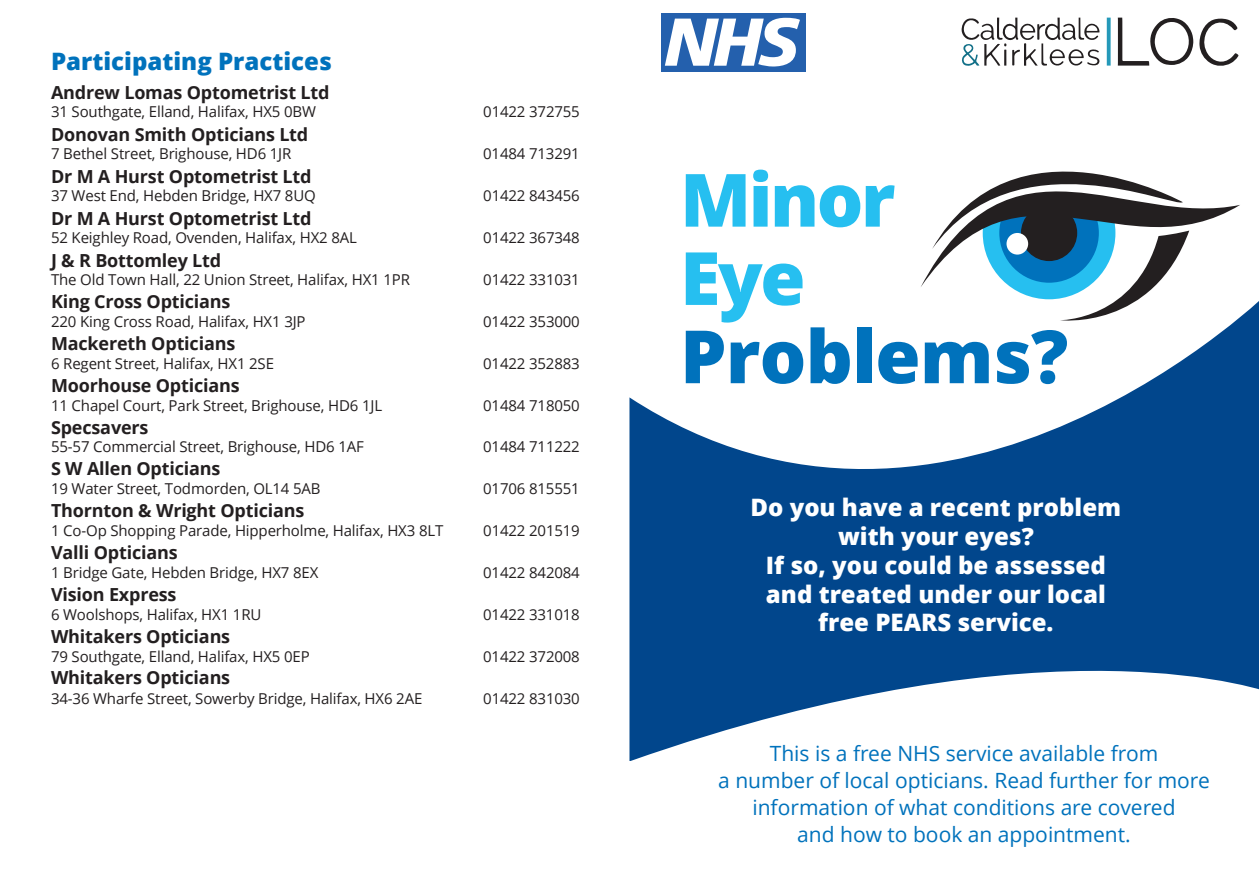
<style>
.page{position:relative;width:1259px;height:893px;background:#fff}
.page>*{position:absolute;margin:0;border:0;box-sizing:border-box;transform-origin:0 0}
.t1{font:800 73.5px "Open Sans";letter-spacing:-.01em;color:#0072bc}
.t2{font:800 73.5px/78.3px "Open Sans";letter-spacing:-.035em;color:#26bff0}
.t3{font:800 24px/28.8px "Open Sans";color:#fff;text-align:center}
.t4{font:800 24px "Open Sans";color:#0072bc}
.t5{font:21px/27px "Open Sans";color:#0072bc;text-align:center}
.t6{font:700 18px "Open Sans";letter-spacing:-.01em;color:#231f20}
.t7{font:15px "Open Sans";letter-spacing:-.01em;color:#231f20}
</style>
<div class="page">
<svg style="left:629px;top:301px;width:630px;height:310px;fill:#01468c"></svg>
<svg style="left:629px;top:611px;width:630px;height:150px;fill:#01468c"></svg>
<svg style="left:920px;top:171px;width:320px;height:150px"></svg>
<svg style="left:1106px;top:18px;width:4px;height:48px"></svg>
<svg style="left:961px;top:18px;width:139px;height:48px"></svg>
<svg style="left:1117px;top:17px;width:122px;height:49px"></svg>
<div style="left:661px;top:13px;width:144px;height:58px;background:#2460ad"></div>
<svg style="left:665px;top:18px;width:135px;height:49px"></svg>
<h2 class="t4" style="left:51px;top:43px;width:282px">Participating Practices</h2>
<p class="t6" style="left:51px;top:80px;width:280px">Andrew Lomas Optometrist Ltd</p>
<p class="t6" style="left:51px;top:122px;width:259px">Donovan Smith Opticians Ltd</p>
<p class="t6" style="left:51px;top:164px;width:262px">Dr M A Hurst Optometrist Ltd</p>
<p class="t6" style="left:51px;top:206px;width:262px">Dr M A Hurst Optometrist Ltd</p>
<p class="t7" style="left:51px;top:102px;width:266px">31 Southgate, Elland, Halifax, HX5 0BW</p>
<p class="t7" style="left:483px;top:102px;width:98px">01422 372755</p>
<p class="t7" style="left:51px;top:144px;width:242px">7 Bethel Street, Brighouse, HD6 1JR</p>
<p class="t7" style="left:483px;top:144px;width:98px">01484 713291</p>
<p class="t7" style="left:51px;top:185px;width:266px">37 West End, Hebden Bridge, HX7 8UQ</p>
<p class="t7" style="left:483px;top:185px;width:98px">01422 843456</p>
<p class="t7" style="left:51px;top:227px;width:307px">52 Keighley Road, Ovenden, Halifax, HX2 8AL</p>
<p class="t7" style="left:483px;top:227px;width:98px">01422 367348</p>
<p class="t6" style="left:51px;top:247px;width:172px">J &amp; R Bottomley Ltd</p>
<p class="t7" style="left:51px;top:269px;width:360px">The Old Town Hall, 22 Union Street, Halifax, HX1 1PR</p>
<p class="t7" style="left:483px;top:269px;width:98px">01422 331031</p>
<p class="t7" style="left:51px;top:311px;width:256px">220 King Cross Road, Halifax, HX1 3JP</p>
<p class="t7" style="left:483px;top:311px;width:98px">01422 353000</p>
<p class="t7" style="left:51px;top:353px;width:224px">6 Regent Street, Halifax, HX1 2SE</p>
<p class="t7" style="left:483px;top:353px;width:98px">01422 352883</p>
<p class="t7" style="left:51px;top:395px;width:333px">11 Chapel Court, Park Street, Brighouse, HD6 1JL</p>
<p class="t7" style="left:483px;top:395px;width:98px">01484 718050</p>
<p class="t7" style="left:51px;top:437px;width:314px">55-57 Commercial Street, Brighouse, HD6 1AF</p>
<p class="t7" style="left:483px;top:437px;width:98px">01484 711222</p>
<p class="t7" style="left:51px;top:479px;width:271px">19 Water Street, Todmorden, OL14 5AB</p>
<p class="t7" style="left:483px;top:479px;width:98px">01706 815551</p>
<p class="t7" style="left:51px;top:520px;width:394px">1 Co-Op Shopping Parade, Hipperholme, Halifax, HX3 8LT</p>
<p class="t7" style="left:483px;top:520px;width:98px">01422 201519</p>
<p class="t7" style="left:51px;top:562px;width:269px">1 Bridge Gate, Hebden Bridge, HX7 8EX</p>
<p class="t7" style="left:483px;top:562px;width:98px">01422 842084</p>
<p class="t7" style="left:51px;top:604px;width:212px">6 Woolshops, Halifax, HX1 1RU</p>
<p class="t7" style="left:483px;top:604px;width:98px">01422 331018</p>
<p class="t7" style="left:51px;top:646px;width:260px">79 Southgate, Elland, Halifax, HX5 0EP</p>
<p class="t7" style="left:483px;top:646px;width:98px">01422 372008</p>
<p class="t7" style="left:51px;top:688px;width:373px">34-36 Wharfe Street, Sowerby Bridge, Halifax, HX6 2AE</p>
<p class="t7" style="left:483px;top:688px;width:98px">01422 831030</p>
<p class="t6" style="left:51px;top:289px;width:181px">King Cross Opticians</p>
<p class="t6" style="left:51px;top:331px;width:186px">Mackereth Opticians</p>
<p class="t6" style="left:51px;top:373px;width:190px">Moorhouse Opticians</p>
<p class="t6" style="left:51px;top:414px;width:99px">Specsavers</p>
<p class="t6" style="left:51px;top:456px;width:171px">S W Allen Opticians</p>
<p class="t6" style="left:51px;top:498px;width:255px">Thornton &amp; Wright Opticians</p>
<p class="t6" style="left:51px;top:540px;width:128px">Valli Opticians</p>
<p class="t6" style="left:51px;top:582px;width:127px">Vision Express</p>
<p class="t6" style="left:51px;top:623px;width:181px">Whitakers Opticians</p>
<p class="t6" style="left:51px;top:665px;width:181px">Whitakers Opticians</p>
<h1 class="t2" style="left:680px;top:157px;width:217px">Minor<br>Eye</h1>
<h1 class="t1" style="left:680px;top:301px;width:390px">Problems?</h1>
<h2 class="t3" style="left:750px;top:492px;width:372px">Do you have a recent problem with your eyes?<br>If so, you could be assessed and treated under our local free PEARS service.</h2>
<h3 class="t5" style="left:718px;top:739px;width:493px">This is a free NHS service available from<br>a number of local opticians. Read further for more information of what conditions are covered<br>and how to book an appointment.</h3>
</div>
